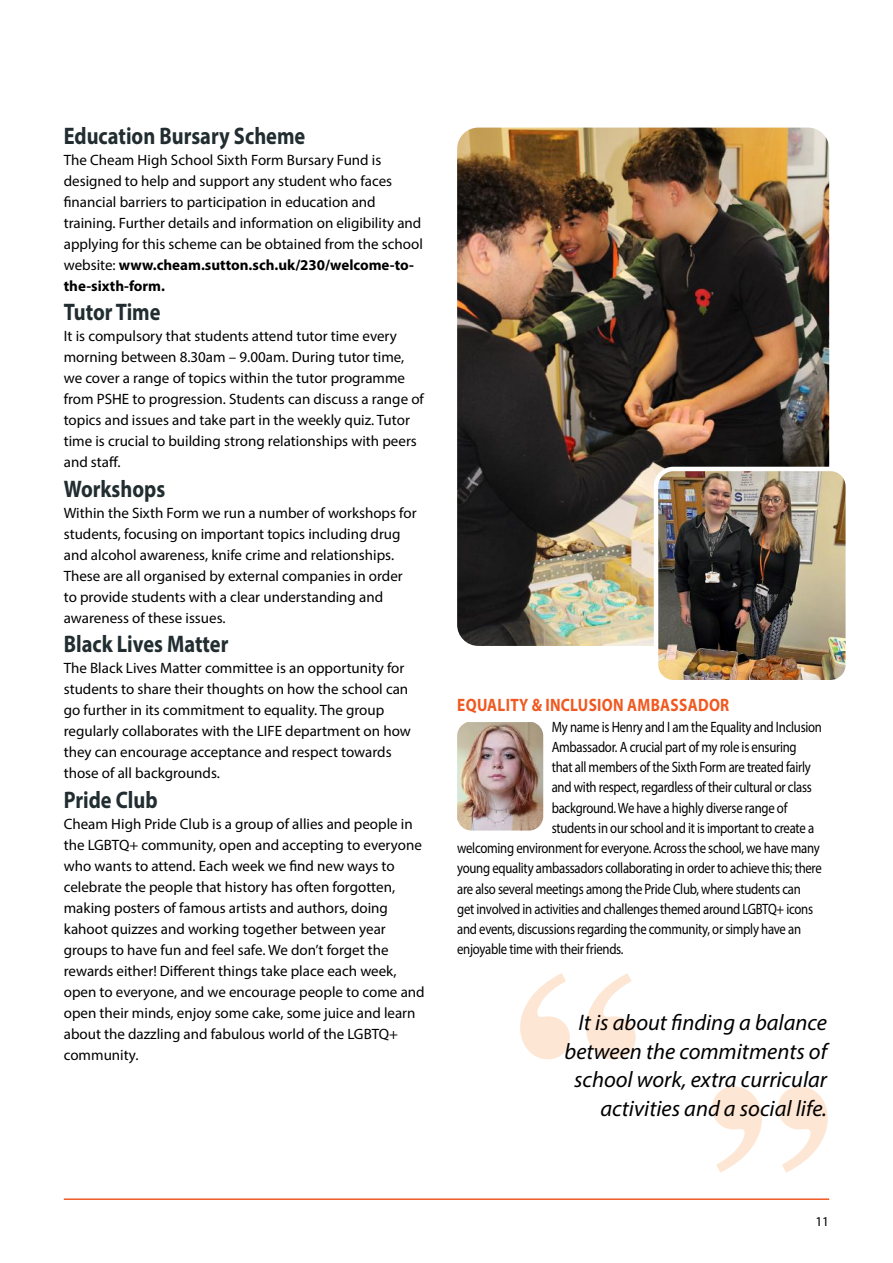
<style>
.page{position:relative;width:893px;height:1263px;background:#fff}
.page>*{position:absolute;margin:0;border:0;box-sizing:border-box;transform-origin:0 0}
.t1{font:700 24px "Myriad Pro";color:#212d30;scale:.85 1}
.t2{font:italic 22.5px/28.5px "Myriad Pro";color:#000;text-align:right}
.t3{font:700 18px "Myriad Pro";letter-spacing:.02em;color:#f05a22;scale:.85 1}
.t4{font:15px/21px "Myriad Pro";color:#000}
.t5{font:15px "Myriad Pro";letter-spacing:-.02em;color:#000;scale:.85 1}
.t6{font:13.5px "Myriad Pro";color:#000}
.s1{font-weight:700}
</style>
<div class="page">
<img style="left:457px;top:128px;width:372px;height:518px">
<img style="left:656px;top:469px;width:189px;height:210px">
<div style="left:654px;top:467px;width:196px;height:217px;border:4px solid #fff;border-radius:17px"></div>
<hr style="left:64px;top:1198px;width:765px;height:2px;background:#f05a22">
<svg style="left:520px;top:973px;width:116px;height:86px"></svg>
<svg style="left:712px;top:1086px;width:116px;height:87px"></svg>
<img style="left:457px;top:722px;width:86px;height:108px">
<h1 class="t1" style="left:64px;top:120px;width:286px">Education Bursary Scheme</h1>
<p class="t4" style="left:64px;top:149px;width:361px">The Cheam High School Sixth Form Bursary Fund is designed to help and support any student who faces financial barriers to participation in education and training. Further details and information on eligibility and applying for this scheme can be obtained from the school website: <span class="s1">www.cheam.sutton.sch.uk/230/welcome-to&shy;the-sixth-form.</span></p>
<h1 class="t1" style="left:64px;top:297px;width:115px">Tutor Time</h1>
<p class="t4" style="left:64px;top:326px;width:362px">It is compulsory that students attend tutor time every morning between 8.30am – 9.00am. During tutor time, we cover a range of topics within the tutor programme from PSHE to progression. Students can discuss a range of topics and issues and take part in the weekly quiz. Tutor time is crucial to building strong relationships with peers and staff.</p>
<h1 class="t1" style="left:64px;top:473px;width:121px">Workshops</h1>
<p class="t4" style="left:64px;top:502px;width:354px">Within the Sixth Form we run a number of workshops for students, focusing on important topics including drug and alcohol awareness, knife crime and relationships.<br>These are all organised by external companies in order to provide students with a clear understanding and awareness of these issues.</p>
<h1 class="t1" style="left:64px;top:629px;width:195px">Black Lives Matter</h1>
<p class="t4" style="left:64px;top:658px;width:349px">The Black Lives Matter committee is an opportunity for students to share their thoughts on how the school can go further in its commitment to equality. The group regularly collaborates with the LIFE department on how they can encourage acceptance and respect towards those of all backgrounds.</p>
<h1 class="t1" style="left:64px;top:784px;width:112px">Pride Club</h1>
<p class="t4" style="left:64px;top:813px;width:362px">Cheam High Pride Club is a group of allies and people in the LGBTQ+ community, open and accepting to everyone who wants to attend. Each week we find new ways to celebrate the people that history has often forgotten, making posters of famous artists and authors, doing kahoot quizzes and working together between year groups to have fun and feel safe. We don’t forget the rewards either! Different things take place each week, open to everyone, and we encourage people to come and open their minds, enjoy some cake, some juice and learn about the dazzling and fabulous world of the LGBTQ+ community.</p>
<p class="t3" style="left:457px;top:693px;width:322px">EQUALITY &amp; INCLUSION AMBASSADOR</p>
<p class="t5" style="left:552px;top:717px;width:319px">My name is Henry and I am the Equality and Inclusion</p>
<p class="t5" style="left:552px;top:738px;width:290px">Ambassador. A crucial part of my role is ensuring</p>
<p class="t5" style="left:552px;top:758px;width:306px">that all members of the Sixth Form are treated fairly</p>
<p class="t5" style="left:552px;top:778px;width:308px">and with respect, regardless of their cultural or class</p>
<p class="t5" style="left:552px;top:798px;width:279px">background. We have a highly diverse range of</p>
<p class="t5" style="left:552px;top:819px;width:310px">students in our school and it is important to create a</p>
<p class="t5" style="left:457px;top:839px;width:428px">welcoming environment for everyone. Across the school, we have many</p>
<p class="t5" style="left:457px;top:859px;width:431px">young equality ambassadors collaborating in order to achieve this; there</p>
<p class="t5" style="left:457px;top:879px;width:406px">are also several meetings among the Pride Club, where students can</p>
<p class="t5" style="left:457px;top:900px;width:420px">get involved in activities and challenges themed around LGBTQ+ icons</p>
<p class="t5" style="left:457px;top:920px;width:406px">and events, discussions regarding the community, or simply have an</p>
<p class="t5" style="left:457px;top:940px;width:197px">enjoyable time with their friends.</p>
<h2 class="t2" style="left:564px;top:1008px;width:264px">It is about finding a balance between the commitments of school work, extra curricular activities and a social life.</h2>
<p class="t6" style="left:815px;top:1213px;width:15px">11</p>
</div>
